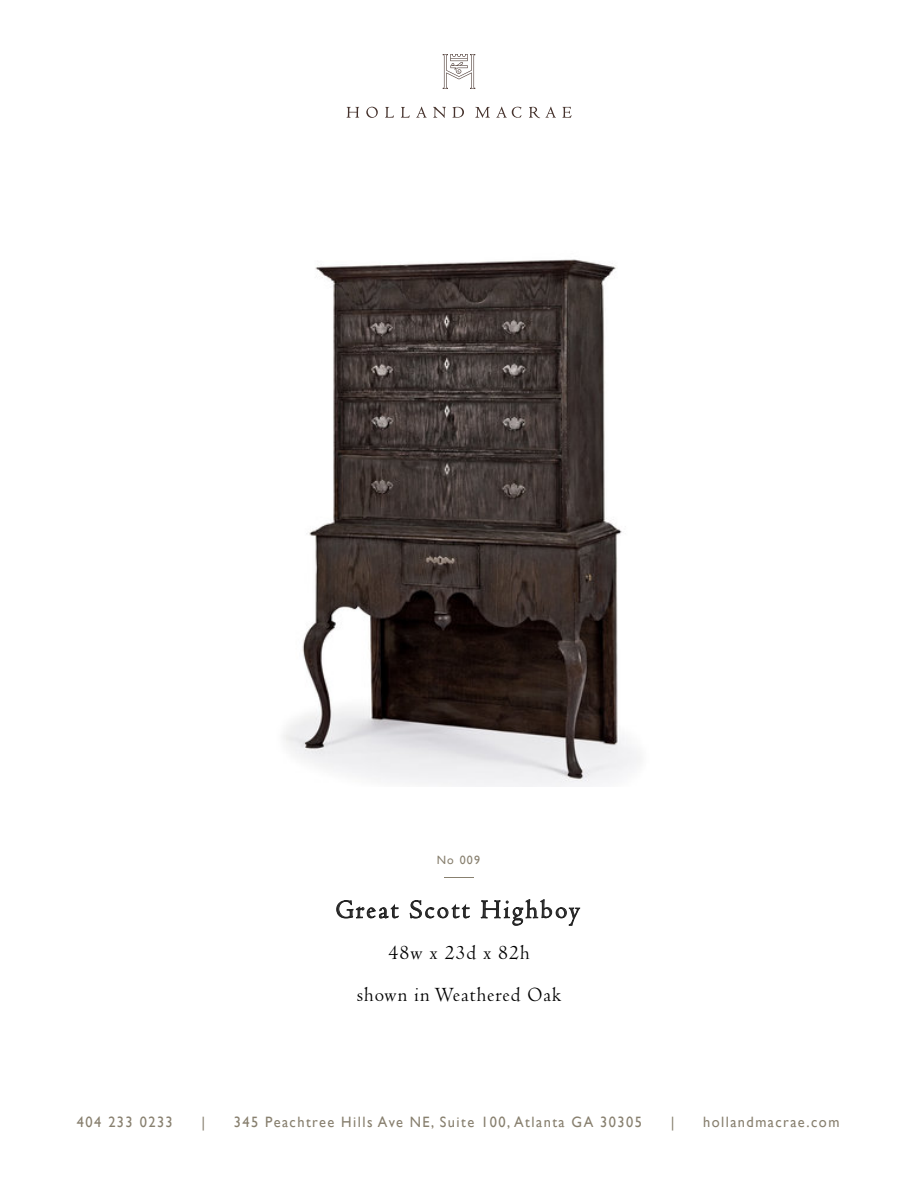
<style>
.page{position:relative;width:918px;height:1188px;background:#fff}
.page>*{position:absolute;margin:0;border:0;box-sizing:border-box;transform-origin:0 0}
.t1{font:27px "Centaur";letter-spacing:.1em;color:#222;scale:.96 1}
.t2{font:21px/42px "Centaur";letter-spacing:.05em;color:#000;text-align:center;scale:.96 1}
.t3{font:15px "Gill Sans";letter-spacing:.1em;color:#88806f;scale:.96 1}
.t4{font:12px "Gill Sans";color:#88806f}
</style>
<div class="page">
<svg style="left:346px;top:107px;width:13px;height:11px"></svg>
<svg style="left:366px;top:107px;width:12px;height:11px"></svg>
<svg style="left:385px;top:107px;width:9px;height:11px"></svg>
<svg style="left:401px;top:107px;width:9px;height:11px"></svg>
<svg style="left:416px;top:107px;width:11px;height:11px"></svg>
<svg style="left:433px;top:107px;width:13px;height:11px"></svg>
<svg style="left:453px;top:107px;width:11px;height:11px"></svg>
<svg style="left:475px;top:107px;width:15px;height:11px"></svg>
<svg style="left:496px;top:107px;width:25px;height:11px"></svg>
<svg style="left:529px;top:107px;width:27px;height:11px"></svg>
<svg style="left:562px;top:107px;width:10px;height:11px"></svg>
<svg style="left:443px;top:54px;width:32px;height:35px"></svg>
<svg style="left:336px;top:900px;width:63px;height:19px"></svg>
<svg style="left:409px;top:900px;width:61px;height:19px"></svg>
<svg style="left:480px;top:899px;width:100px;height:27px"></svg>
<hr style="left:444px;top:877px;width:30px;height:1px;background:#88806f">
<img style="left:283px;top:259px;width:357px;height:527px">
<p class="t4" style="left:437px;top:853px;width:45px">No 009</p>
<h1 class="t1" style="left:336px;top:895px;width:255px">Great Scott Highboy</h1>
<h2 class="t2" style="left:357px;top:932px;width:215px">48w x 23d x 82h<br>shown in Weathered Oak</h2>
<p class="t3" style="left:77px;top:1113px;width:101px">404 233 0233</p>
<p class="t3" style="left:202px;top:1113px;width:5px">|</p>
<p class="t3" style="left:234px;top:1113px;width:427px">345 Peachtree Hills Ave NE, Suite 100, Atlanta GA 30305</p>
<p class="t3" style="left:671px;top:1113px;width:5px">|</p>
<p class="t3" style="left:703px;top:1113px;width:144px">hollandmacrae.com</p>
</div>
